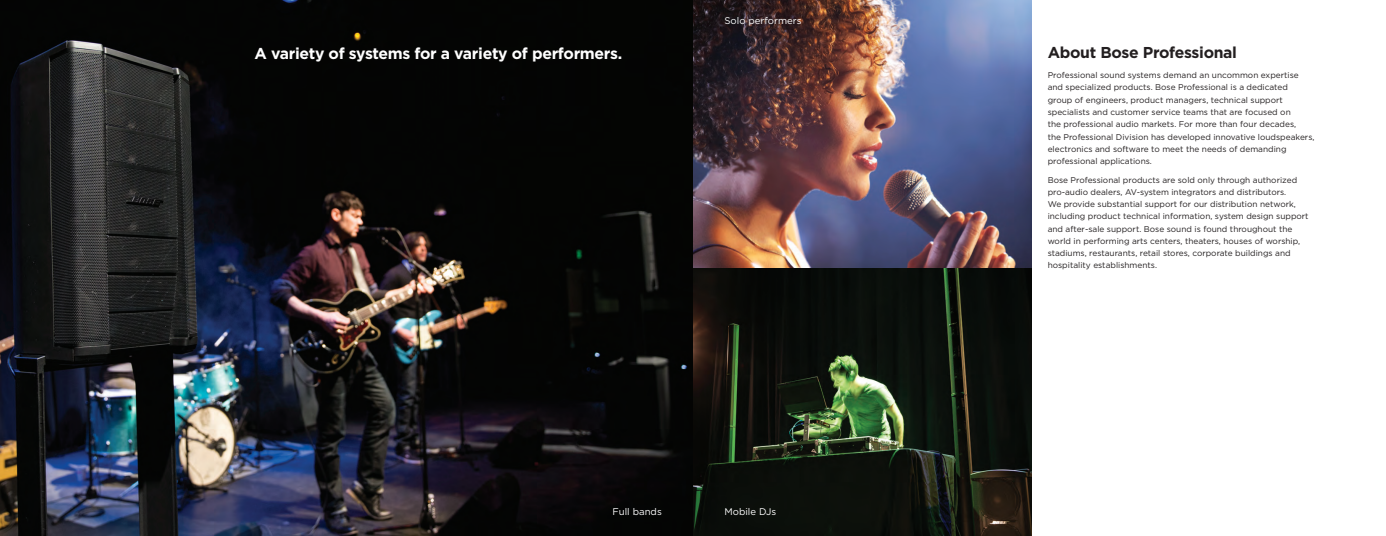
<style>
.page{position:relative;width:1386px;height:536px;background:#fff}
.page>*{position:absolute;margin:0;border:0;box-sizing:border-box;transform-origin:0 0}
.t1{font:700 15.75px "Gotham";letter-spacing:-.02em;color:#fff}
.t2{font:700 15.75px "Gotham";letter-spacing:-.02em;color:#231f20}
.bar_title{font:9.62px "Gotham";color:#fff}
.body_copy{font:8.31px/12.2px "Gotham";color:#231f20}
</style>
<div class="page">
<img style="left:0;top:0;width:1032px;height:536px">
<p class="t1" style="left:255px;top:43px;width:369px">A variety of systems for a variety of performers.</p>
<p class="bar_title" style="left:724px;top:14px;width:79px">Solo performers</p>
<p class="bar_title" style="left:613px;top:505px;width:51px">Full bands</p>
<p class="bar_title" style="left:724px;top:505px;width:53px">Mobile DJs</p>
<p class="t2" style="left:1048px;top:42px;width:191px">About Bose Professional</p>
<p class="body_copy" style="left:1048px;top:69px;width:268px">Professional sound systems demand an uncommon expertise and specialized products. Bose Professional is a dedicated group of engineers, product managers, technical support specialists and customer service teams that are focused on<br>the professional audio markets. For more than four decades,<br>the Professional Division has developed innovative loudspeakers, electronics and software to meet the needs of demanding professional applications.</p>
<p class="body_copy" style="left:1048px;top:173px;width:262px">Bose Professional products are sold only through authorized pro-audio dealers, AV-system integrators and distributors.<br>We provide substantial support for our distribution network, including product technical information, system design support and after-sale support. Bose sound is found throughout the world in performing arts centers, theaters, houses of worship, stadiums, restaurants, retail stores, corporate buildings and hospitality establishments.</p>
</div>
